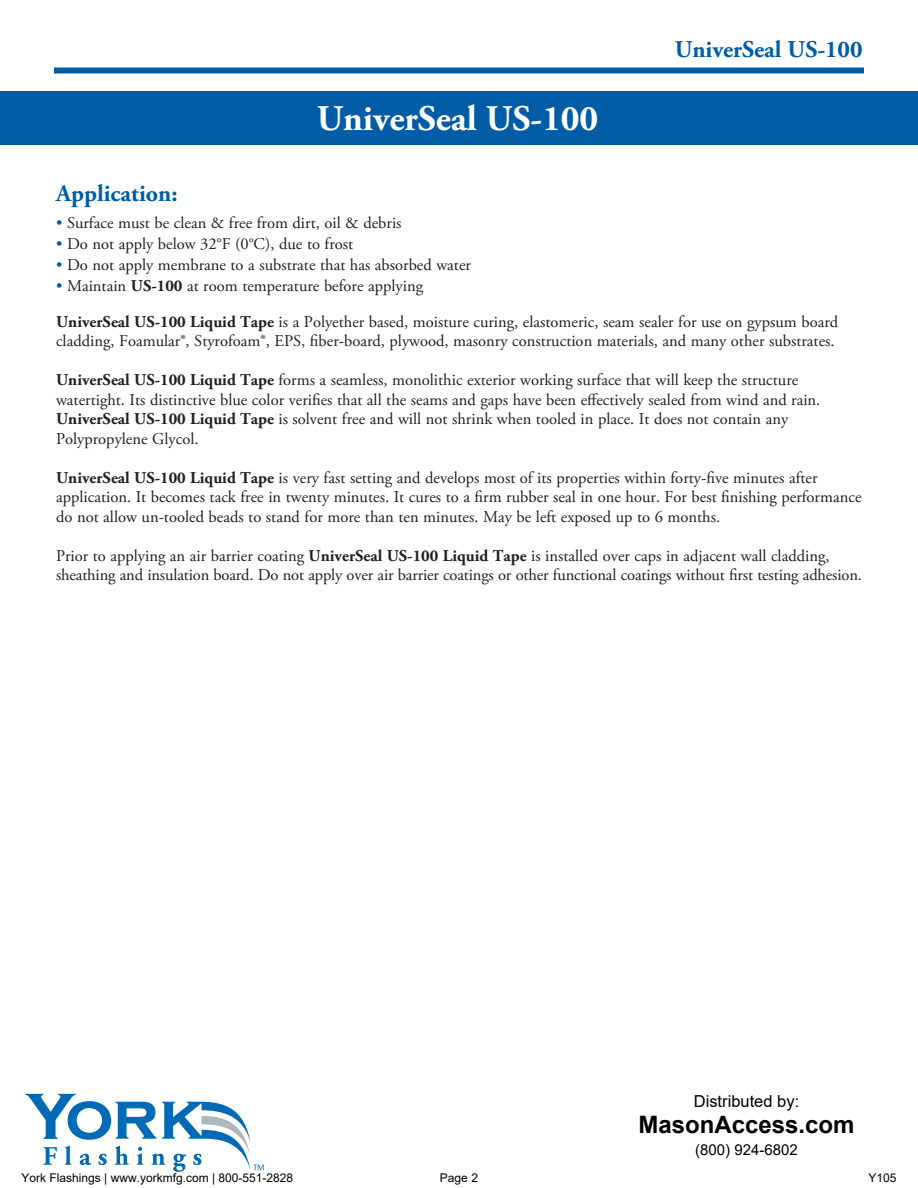
<style>
.page{position:relative;width:918px;height:1188px;background:#fff}
.page>*{position:absolute;margin:0;border:0;box-sizing:border-box;transform-origin:0 0}
.Head{font:700 36px "Adobe Garamond Pro";letter-spacing:-.005em;color:#fff}
.Head-2{font:700 24px "Adobe Garamond Pro";letter-spacing:-.005em;color:#015ca6}
.t1{font:700 24px "Arial";color:#000}
.t2{font:16.5px/19.5px "Adobe Garamond Pro";color:#231f20}
.t3{font:16.5px "Arial";color:#000}
.t4{font:15px "Arial";color:#000}
.t5{font:12px "Arial";color:#000}
.s1{color:#015ca6}
.s2{font-weight:700}
</style>
<div class="page">
<svg style="left:26px;top:1094px;width:238px;height:78px"></svg>
<div style="left:0;top:91px;width:918px;height:54px;background:#015ca6"></div>
<div style="left:54px;top:68px;width:810px;height:6px;background:#015ca6"></div>
<p class="Head" style="left:317px;top:97px;width:283px">UniverSeal US-100</p>
<p class="Head-2" style="left:675px;top:36px;width:189px">UniverSeal US-100</p>
<p class="Head-2" style="left:56px;top:179px;width:123px">Application:</p>
<p class="t2" style="left:56px;top:213px;width:347px"><span class="s1">•</span> Surface must be clean &amp; free from dirt, oil &amp; debris</p>
<p class="t2" style="left:56px;top:234px;width:299px"><span class="s1">•</span> Do not apply below 32°F (0°C), due to frost</p>
<p class="t2" style="left:56px;top:255px;width:417px"><span class="s1">•</span> Do not apply membrane to a substrate that has absorbed water</p>
<p class="t2" style="left:56px;top:276px;width:369px"><span class="s1">•</span> Maintain <span class="s2">US-100</span> at room temperature before applying</p>
<p class="t2" style="left:56px;top:312px;width:784px"><span class="s2">UniverSeal US-100 Liquid Tape</span> is a Polyether based, moisture curing, elastomeric, seam sealer for use on gypsum board cladding, Foamular®, Styrofoam®, EPS, fiber-board, plywood, masonry construction materials, and many other substrates.</p>
<p class="t2" style="left:56px;top:371px;width:766px"><span class="s2">UniverSeal US-100 Liquid Tape</span> forms a seamless, monolithic exterior working surface that will keep the structure watertight. Its distinctive blue color verifies that all the seams and gaps have been effectively sealed from wind and rain.<br><span class="s2">UniverSeal US-100 Liquid Tape</span> is solvent free and will not shrink when tooled in place. It does not contain any Polypropylene Glycol.</p>
<p class="t2" style="left:56px;top:468px;width:807px"><span class="s2">UniverSeal US-100 Liquid Tape</span> is very fast setting and develops most of its properties within forty-five minutes after application. It becomes tack free in twenty minutes. It cures to a firm rubber seal in one hour. For best finishing performance do not allow un-tooled beads to stand for more than ten minutes. May be left exposed up to 6 months.</p>
<p class="t2" style="left:56px;top:546px;width:807px">Prior to applying an air barrier coating <span class="s2">UniverSeal US-100 Liquid Tape</span> is installed over caps in adjacent wall cladding, sheathing and insulation board. Do not apply over air barrier coatings or other functional coatings without first testing adhesion.</p>
<p class="t3" style="left:694px;top:1090px;width:107px">Distributed by:</p>
<h2 class="t1" style="left:638px;top:1108px;width:218px">MasonAccess.com</h2>
<p class="t4" style="left:695px;top:1139px;width:104px">(800) 924-6802</p>
<p class="t5" style="left:22px;top:1170px;width:273px">York Flashings | www.yorkmfg.com | 800-551-2828</p>
<p class="t5" style="left:440px;top:1170px;width:40px">Page 2</p>
<p class="t5" style="left:868px;top:1170px;width:30px">Y105</p>
</div>
